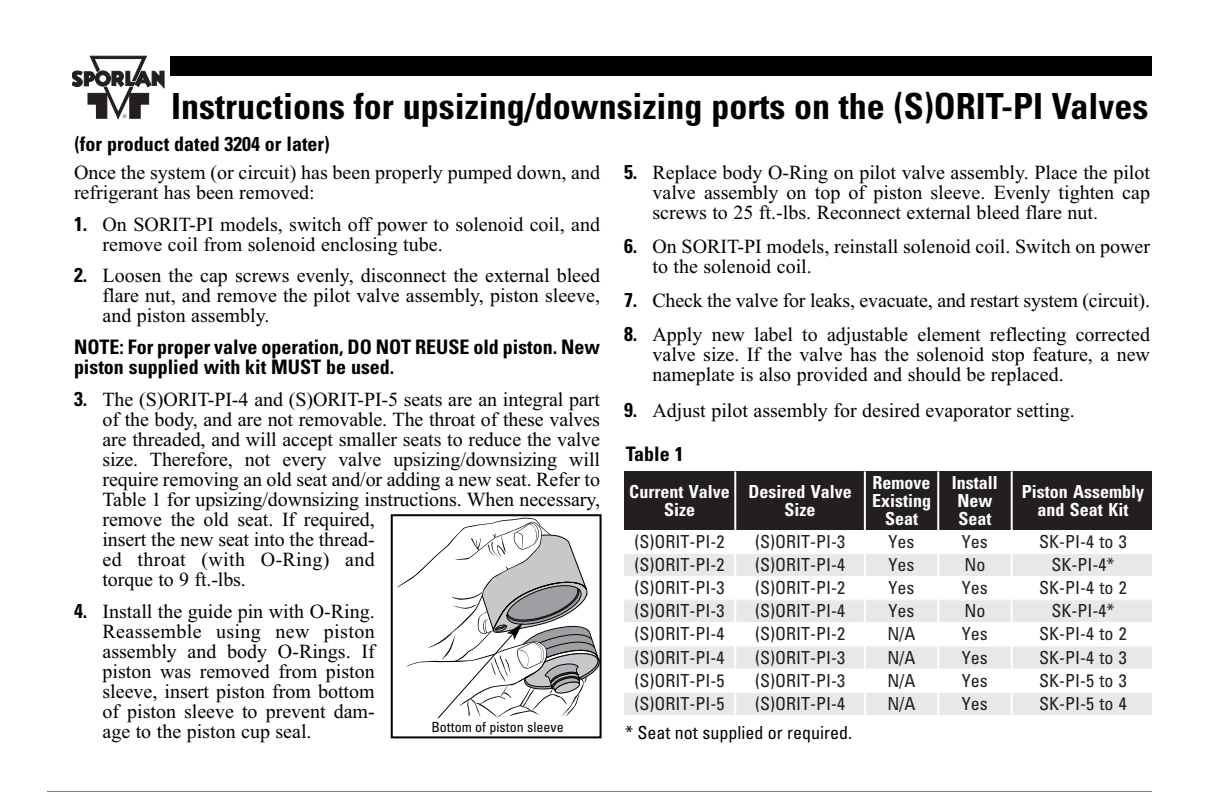
<style>
.page{position:relative;width:1224px;height:792px;background:#fff}
.page>*{position:absolute;margin:0;border:0;box-sizing:border-box;transform-origin:0 0}
.t1{font:700 condensed 36px "Univers";color:#000}
.t2{font:20px/20px "Times New Roman MS";color:#000}
.t3{font:700 condensed 20px/20px "Univers";color:#000}
.t4{font:condensed 18px "Univers";color:#231f20}
.t5{font:700 condensed 18px/18px "Univers";color:#fff;text-align:center}
.t6{font:condensed 18px "Univers";color:#000}
.t7{font:condensed 14px "Univers";color:#000}
.t8{font:5px "Helvetica";color:#231f20}
.s1{font-family:"Univers";font-weight:700;font-stretch:condensed}
</style>
<div class="page">
<div style="left:624px;top:471px;width:111px;height:60px;background:#231f20"></div>
<div style="left:735px;top:471px;width:130px;height:60px;background:#231f20"></div>
<div style="left:865px;top:471px;width:73px;height:60px;background:#231f20"></div>
<div style="left:938px;top:471px;width:74px;height:60px;background:#231f20"></div>
<div style="left:1012px;top:471px;width:140px;height:60px;background:#231f20"></div>
<div style="left:624px;top:554px;width:111px;height:23px;background:#e7e8e9"></div>
<div style="left:735px;top:554px;width:130px;height:23px;background:#e7e8e9"></div>
<div style="left:865px;top:554px;width:73px;height:23px;background:#e7e8e9"></div>
<div style="left:938px;top:554px;width:74px;height:23px;background:#e7e8e9"></div>
<div style="left:1012px;top:554px;width:140px;height:23px;background:#e7e8e9"></div>
<div style="left:624px;top:600px;width:111px;height:23px;background:#e7e8e9"></div>
<div style="left:735px;top:600px;width:130px;height:23px;background:#e7e8e9"></div>
<div style="left:865px;top:600px;width:73px;height:23px;background:#e7e8e9"></div>
<div style="left:938px;top:600px;width:74px;height:23px;background:#e7e8e9"></div>
<div style="left:1012px;top:600px;width:140px;height:23px;background:#e7e8e9"></div>
<div style="left:624px;top:646px;width:111px;height:23px;background:#e7e8e9"></div>
<div style="left:735px;top:646px;width:130px;height:23px;background:#e7e8e9"></div>
<div style="left:865px;top:646px;width:73px;height:23px;background:#e7e8e9"></div>
<div style="left:938px;top:646px;width:74px;height:23px;background:#e7e8e9"></div>
<div style="left:1012px;top:646px;width:140px;height:23px;background:#e7e8e9"></div>
<div style="left:624px;top:692px;width:111px;height:23px;background:#e7e8e9"></div>
<div style="left:735px;top:692px;width:130px;height:23px;background:#e7e8e9"></div>
<div style="left:865px;top:692px;width:73px;height:23px;background:#e7e8e9"></div>
<div style="left:938px;top:692px;width:74px;height:23px;background:#e7e8e9"></div>
<div style="left:1012px;top:692px;width:140px;height:23px;background:#e7e8e9"></div>
<hr style="left:624px;top:530px;width:528px;height:1px;background:#fff">
<hr style="left:624px;top:576px;width:528px;height:1px;background:#fff">
<hr style="left:624px;top:622px;width:528px;height:1px;background:#fff">
<hr style="left:624px;top:692px;width:528px;height:1px;background:#fff">
<hr style="left:734px;top:471px;width:2px;height:244px;background:#fff">
<hr style="left:864px;top:471px;width:2px;height:244px;background:#fff">
<hr style="left:937px;top:471px;width:2px;height:244px;background:#fff">
<hr style="left:1011px;top:471px;width:2px;height:244px;background:#fff">
<div style="left:72px;top:56px;width:1080px;height:20px;background:#000"></div>
<div style="left:72px;top:56px;width:97px;height:70px;background:#fff"></div>
<svg style="left:72px;top:56px;width:92px;height:63px"></svg>
<hr style="left:47px;top:791px;width:1105px;height:1px;background:#000">
<div style="left:391px;top:514px;width:211px;height:224px;border:2px solid #000"></div>
<svg style="left:397px;top:518px;width:205px;height:221px"></svg>
<h1 class="t1" style="left:171px;top:93px;width:979px">Instructions for upsizing/downsizing ports on the (S)ORIT-PI Valves</h1>
<p class="t3" style="left:74px;top:135px;width:257px">(for product dated 3204 or later)</p>
<p class="t2" style="left:74px;top:164px;width:528px">Once the system (or circuit) has been properly pumped down, and refrigerant has been removed:</p>
<p class="t2" style="left:103px;top:216px;width:499px;text-indent:-29px"><span class="s1">1.</span> On SORIT-PI models, switch off power to solenoid coil, and remove coil from solenoid enclosing tube.</p>
<p class="t2" style="left:103px;top:267px;width:499px;text-align:justify;text-indent:-29px"><span class="s1">2.</span> Loosen the cap screws evenly, disconnect the external bleed flare nut, and remove the pilot valve assembly, piston sleeve, and piston assembly.</p>
<p class="t3" style="left:74px;top:339px;width:527px">NOTE: For proper valve operation, DO NOT REUSE old piston. New piston supplied with kit MUST be used.</p>
<p class="t2" style="left:103px;top:391px;width:499px;text-indent:-29px"><span class="s1">3.</span> The (S)ORIT-PI-4 and (S)ORIT-PI-5 seats are an integral part of the body, and are not removable. The throat of these valves are threaded, and will accept smaller seats to reduce the valve size. Therefore, not every valve upsizing/downsizing will require removing an old seat and/or adding a new seat. Refer to Table 1 for upsizing/downsizing instructions. When necessary, remove the old seat. If required,<br>insert the new seat into the thread-<br>ed throat (with O-Ring) and<br>torque to 9 ft.-lbs.</p>
<p class="t2" style="left:103px;top:603px;width:274px;text-align:justify;text-indent:-29px"><span class="s1">4.</span> Install the guide pin with O-Ring.<br>Reassemble using new piston assembly and body O-Rings. If piston was removed from piston sleeve, insert piston from bottom of piston sleeve to prevent dam&shy;age to the piston cup seal.</p>
<p class="t8" style="left:123px;top:115px;width:5px">®</p>
<p class="t2" style="left:653px;top:164px;width:499px;text-align:justify;text-indent:-29px"><span class="s1">5.</span> Replace body O-Ring on pilot valve assembly. Place the pilot valve assembly on top of piston sleeve. Evenly tighten cap screws to 25 ft.-lbs. Reconnect external bleed flare nut.</p>
<p class="t2" style="left:653px;top:238px;width:499px;text-indent:-29px"><span class="s1">6.</span> On SORIT-PI models, reinstall solenoid coil. Switch on power to the solenoid coil.</p>
<p class="t2" style="left:624px;top:292px;width:528px"><span class="s1">7.</span> Check the valve for leaks, evacuate, and restart system (circuit).</p>
<p class="t2" style="left:653px;top:326px;width:499px;text-align:justify;text-indent:-29px"><span class="s1">8.</span> Apply new label to adjustable element reflecting corrected valve size. If the valve has the solenoid stop feature, a new nameplate is also provided and should be replaced.</p>
<p class="t2" style="left:624px;top:402px;width:452px"><span class="s1">9.</span> Adjust pilot assembly for desired evaporator setting.</p>
<p class="t3" style="left:626px;top:446px;width:59px">Table 1</p>
<p class="t5" style="left:629px;top:484px;width:102px">Current Valve<br>Size</p>
<p class="t5" style="left:748px;top:484px;width:105px">Desired Valve<br>Size</p>
<p class="t5" style="left:872px;top:475px;width:61px">Remove<br>Existing<br>Seat</p>
<p class="t5" style="left:952px;top:475px;width:48px">Install<br>New<br>Seat</p>
<p class="t5" style="left:1022px;top:484px;width:124px">Piston Assembly and Seat Kit</p>
<p class="t4" style="left:635px;top:535px;width:92px">(S)ORIT-PI-2</p>
<p class="t4" style="left:755px;top:535px;width:92px">(S)ORIT-PI-3</p>
<p class="t4" style="left:889px;top:535px;width:27px">Yes</p>
<p class="t4" style="left:962px;top:535px;width:27px">Yes</p>
<p class="t4" style="left:1039px;top:535px;width:89px">SK-PI-4 to 3</p>
<p class="t4" style="left:635px;top:558px;width:92px">(S)ORIT-PI-2</p>
<p class="t4" style="left:755px;top:558px;width:92px">(S)ORIT-PI-4</p>
<p class="t4" style="left:889px;top:558px;width:27px">Yes</p>
<p class="t4" style="left:964px;top:558px;width:23px">No</p>
<p class="t4" style="left:1051px;top:558px;width:65px">SK-PI-4*</p>
<p class="t4" style="left:635px;top:581px;width:92px">(S)ORIT-PI-3</p>
<p class="t4" style="left:755px;top:581px;width:92px">(S)ORIT-PI-2</p>
<p class="t4" style="left:889px;top:581px;width:27px">Yes</p>
<p class="t4" style="left:962px;top:581px;width:27px">Yes</p>
<p class="t4" style="left:1039px;top:581px;width:89px">SK-PI-4 to 2</p>
<p class="t4" style="left:635px;top:604px;width:92px">(S)ORIT-PI-3</p>
<p class="t4" style="left:755px;top:604px;width:92px">(S)ORIT-PI-4</p>
<p class="t4" style="left:889px;top:604px;width:27px">Yes</p>
<p class="t4" style="left:964px;top:604px;width:23px">No</p>
<p class="t4" style="left:1051px;top:604px;width:65px">SK-PI-4*</p>
<p class="t4" style="left:635px;top:627px;width:92px">(S)ORIT-PI-4</p>
<p class="t4" style="left:755px;top:627px;width:92px">(S)ORIT-PI-2</p>
<p class="t4" style="left:888px;top:627px;width:30px">N/A</p>
<p class="t4" style="left:962px;top:627px;width:27px">Yes</p>
<p class="t4" style="left:1039px;top:627px;width:89px">SK-PI-4 to 2</p>
<p class="t4" style="left:635px;top:651px;width:92px">(S)ORIT-PI-4</p>
<p class="t4" style="left:755px;top:651px;width:92px">(S)ORIT-PI-3</p>
<p class="t4" style="left:888px;top:651px;width:30px">N/A</p>
<p class="t4" style="left:962px;top:651px;width:27px">Yes</p>
<p class="t4" style="left:1039px;top:651px;width:89px">SK-PI-4 to 3</p>
<p class="t4" style="left:635px;top:674px;width:92px">(S)ORIT-PI-5</p>
<p class="t4" style="left:755px;top:674px;width:92px">(S)ORIT-PI-3</p>
<p class="t4" style="left:888px;top:674px;width:30px">N/A</p>
<p class="t4" style="left:962px;top:674px;width:27px">Yes</p>
<p class="t4" style="left:1039px;top:674px;width:89px">SK-PI-5 to 3</p>
<p class="t4" style="left:635px;top:697px;width:92px">(S)ORIT-PI-5</p>
<p class="t4" style="left:755px;top:697px;width:92px">(S)ORIT-PI-4</p>
<p class="t4" style="left:888px;top:697px;width:30px">N/A</p>
<p class="t4" style="left:962px;top:697px;width:27px">Yes</p>
<p class="t4" style="left:1039px;top:697px;width:89px">SK-PI-5 to 4</p>
<p class="t7" style="left:431px;top:722px;width:134px">Bottom of piston sleeve</p>
<p class="t6" style="left:625px;top:726px;width:228px">* Seat not supplied or required.</p>
</div>
